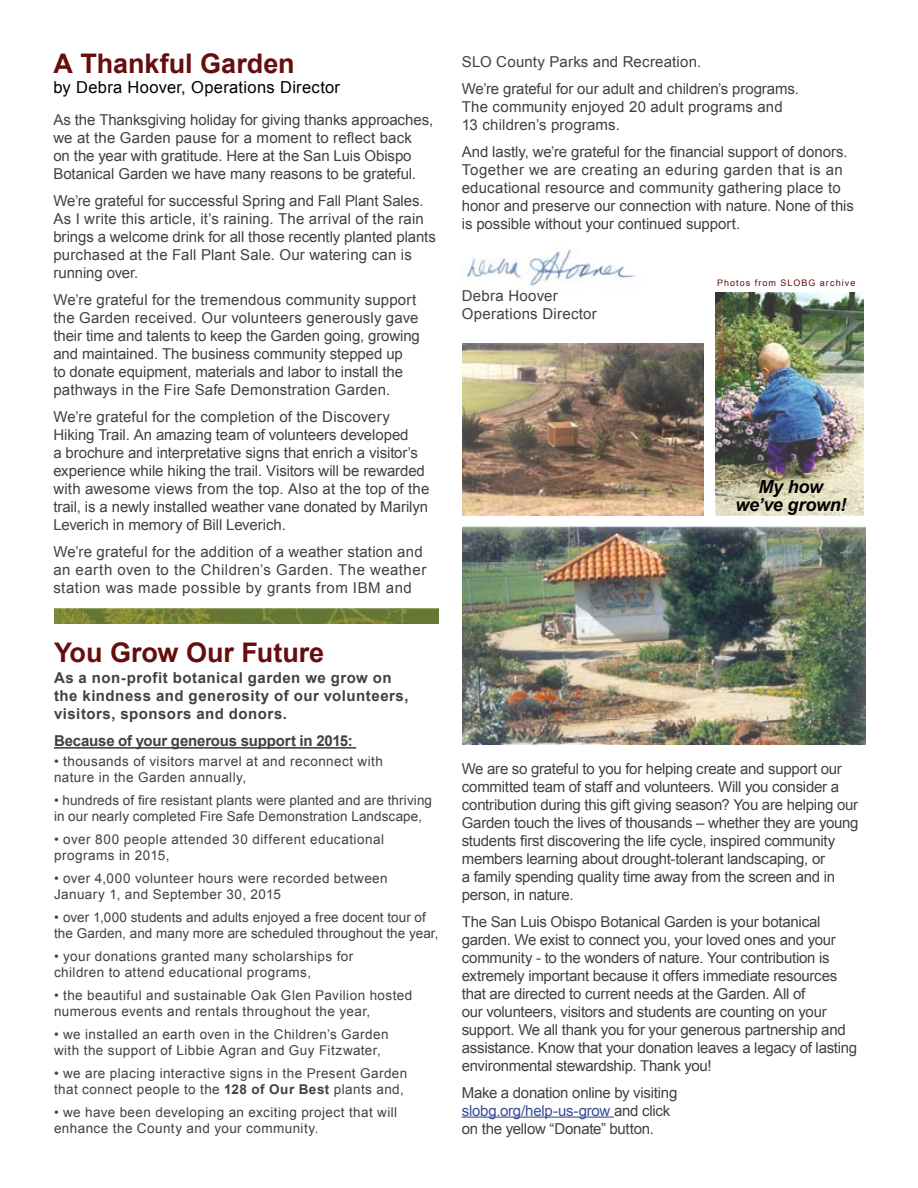
<style>
.page{position:relative;width:918px;height:1188px;background:#fff}
.page>*{position:absolute;margin:0;border:0;box-sizing:border-box;transform-origin:0 0}
.t1{font:700 27px "Arial";letter-spacing:-.005em;color:#660d0d}
.t2{font:italic 700 18px/18px "Arial";letter-spacing:-.015em;color:#000;text-align:center}
.t3{font:16.5px "Arial";letter-spacing:.02em;color:#000}
.t4{font:15px/18px "Arial";letter-spacing:-.01em;color:#414042}
.t5{font:15px/18px "Arial";letter-spacing:.03em;color:#414042}
.t6{font:700 15px/18px "Arial";letter-spacing:.03em;color:#414042}
.t7{font:15px/18px "Arial";letter-spacing:.01em;color:#414042}
.t8{font:700 15px "Arial";letter-spacing:-.015em;color:#414042}
.t9{font:15px/18px "Arial";letter-spacing:.02em;color:#414042}
.t10{font:13.5px/16.5px "Arial";letter-spacing:.03em;color:#414042}
.t11{font:13.5px/16.5px "Arial";letter-spacing:.005em;color:#414042}
.t12{font:9px "Arial";letter-spacing:.12em;color:#660d0d}
.s1{font-weight:700}
.s2{color:#3b4d96}
</style>
<div class="page">
<img style="left:54px;top:609px;width:384px;height:15px">
<hr style="left:54px;top:747px;width:302px;height:2px;background:#414042">
<hr style="left:462px;top:1117px;width:152px;height:1px;background:#3b4d96">
<img style="left:716px;top:292px;width:147px;height:223px">
<img style="left:463px;top:526px;width:403px;height:218px">
<img style="left:463px;top:343px;width:240px;height:172px">
<img style="left:466px;top:248px;width:170px;height:38px">
<h1 class="t1" style="left:53px;top:45px;width:243px">A Thankful Garden</h1>
<p class="t3" style="left:53px;top:76px;width:288px">by Debra Hoover, Operations Director</p>
<p class="t4" style="left:53px;top:111px;width:381px">As the Thanksgiving holiday for giving thanks approaches, we at the Garden pause for a moment to reflect back<br>on the year with gratitude. Here at the San Luis Obispo Botanical Garden we have many reasons to be grateful.</p>
<p class="t4" style="left:53px;top:192px;width:384px">We’re grateful for successful Spring and Fall Plant Sales.<br>As I write this article, it’s raining. The arrival of the rain brings a welcome drink for all those recently planted plants purchased at the Fall Plant Sale. Our watering can is running over.</p>
<p class="t4" style="left:53px;top:291px;width:368px">We’re grateful for the tremendous community support the Garden received. Our volunteers generously gave their time and talents to keep the Garden going, growing and maintained. The business community stepped up<br>to donate equipment, materials and labor to install the pathways in the Fire Safe Demonstration Garden.</p>
<p class="t4" style="left:53px;top:408px;width:378px">We’re grateful for the completion of the Discovery Hiking Trail. An amazing team of volunteers developed<br>a brochure and interpretative signs that enrich a visitor’s experience while hiking the trail. Visitors will be rewarded with awesome views from the top. Also at the top of the trail, is a newly installed weather vane donated by Marilyn Leverich in memory of Bill Leverich.</p>
<p class="t5" style="left:53px;top:543px;width:374px">We’re grateful for the addition of a weather station and an earth oven to the Children’s Garden. The weather station was made possible by grants from IBM and</p>
<h1 class="t1" style="left:54px;top:635px;width:272px">You Grow Our Future</h1>
<p class="t6" style="left:54px;top:669px;width:356px">As a non-profit botanical garden we grow on the kindness and generosity of our volunteers, visitors, sponsors and donors.</p>
<p class="t8" style="left:54px;top:731px;width:300px">Because of your generous support in 2015:</p>
<p class="t10" style="left:54px;top:753px;width:331px">• thousands of visitors marvel at and reconnect with nature in the Garden annually,</p>
<p class="t11" style="left:54px;top:792px;width:380px">• hundreds of fire resistant plants were planted and are thriving in our nearly completed Fire Safe Demonstration Landscape,</p>
<p class="t10" style="left:54px;top:831px;width:332px">• over 800 people attended 30 different educational programs in 2015,</p>
<p class="t10" style="left:54px;top:870px;width:335px">• over 4,000 volunteer hours were recorded between<br>January 1, and September 30, 2015</p>
<p class="t11" style="left:54px;top:909px;width:386px">• over 1,000 students and adults enjoyed a free docent tour of the Garden, and many more are scheduled throughout the year,</p>
<p class="t10" style="left:54px;top:948px;width:301px">• your donations granted many scholarships for children to attend educational programs,</p>
<p class="t10" style="left:54px;top:987px;width:360px">• the beautiful and sustainable Oak Glen Pavilion hosted numerous events and rentals throughout the year,</p>
<p class="t10" style="left:54px;top:1026px;width:336px">• we installed an earth oven in the Children’s Garden with the support of Libbie Agran and Guy Fitzwater,</p>
<p class="t10" style="left:54px;top:1065px;width:355px">• we are placing interactive signs in the Present Garden that connect people to the <span class="s1">128 of Our Best</span> plants and,</p>
<p class="t10" style="left:54px;top:1104px;width:345px">• we have been developing an exciting project that will enhance the County and your community.</p>
<p class="t4" style="left:462px;top:48px;width:339px;line-height:27px">SLO County Parks and Recreation.<br>We’re grateful for our adult and children’s programs.</p>
<p class="t7" style="left:462px;top:98px;width:322px">The community enjoyed 20 adult programs and<br>13 children’s programs.</p>
<p class="t4" style="left:462px;top:143px;width:394px">And lastly, we’re grateful for the financial support of donors.<br>Together we are creating an eduring garden that is an educational resource and community gathering place to honor and preserve our connection with nature. None of this is possible without your continued support.</p>
<p class="t9" style="left:462px;top:287px;width:137px">Debra Hoover<br>Operations Director</p>
<p class="t12" style="left:717px;top:277px;width:140px">Photos from SLOBG archive</p>
<p class="t2" style="left:735px;top:478px;width:112px">My how we’ve grown!</p>
<p class="t4" style="left:462px;top:759px;width:398px">We are so grateful to you for helping create and support our committed team of staff and volunteers. Will you consider a contribution during this gift giving season? You are helping our Garden touch the lives of thousands – whether they are young students first discovering the life cycle, inspired community members learning about drought-tolerant landscaping, or<br>a family spending quality time away from the screen and in person, in nature.</p>
<p class="t4" style="left:462px;top:912px;width:397px">The San Luis Obispo Botanical Garden is your botanical garden. We exist to connect you, your loved ones and your community - to the wonders of nature. Your contribution is extremely important because it offers immediate resources that are directed to current needs at the Garden. All of<br>our volunteers, visitors and students are counting on your support. We all thank you for your generous partnership and assistance. Know that your donation leaves a legacy of lasting environmental stewardship. Thank you!</p>
<p class="t4" style="left:462px;top:1083px;width:217px">Make a donation online by visiting <span class="s2">slobg.org/help-us-grow</span> and click on the yellow “Donate” button.</p>
</div>
